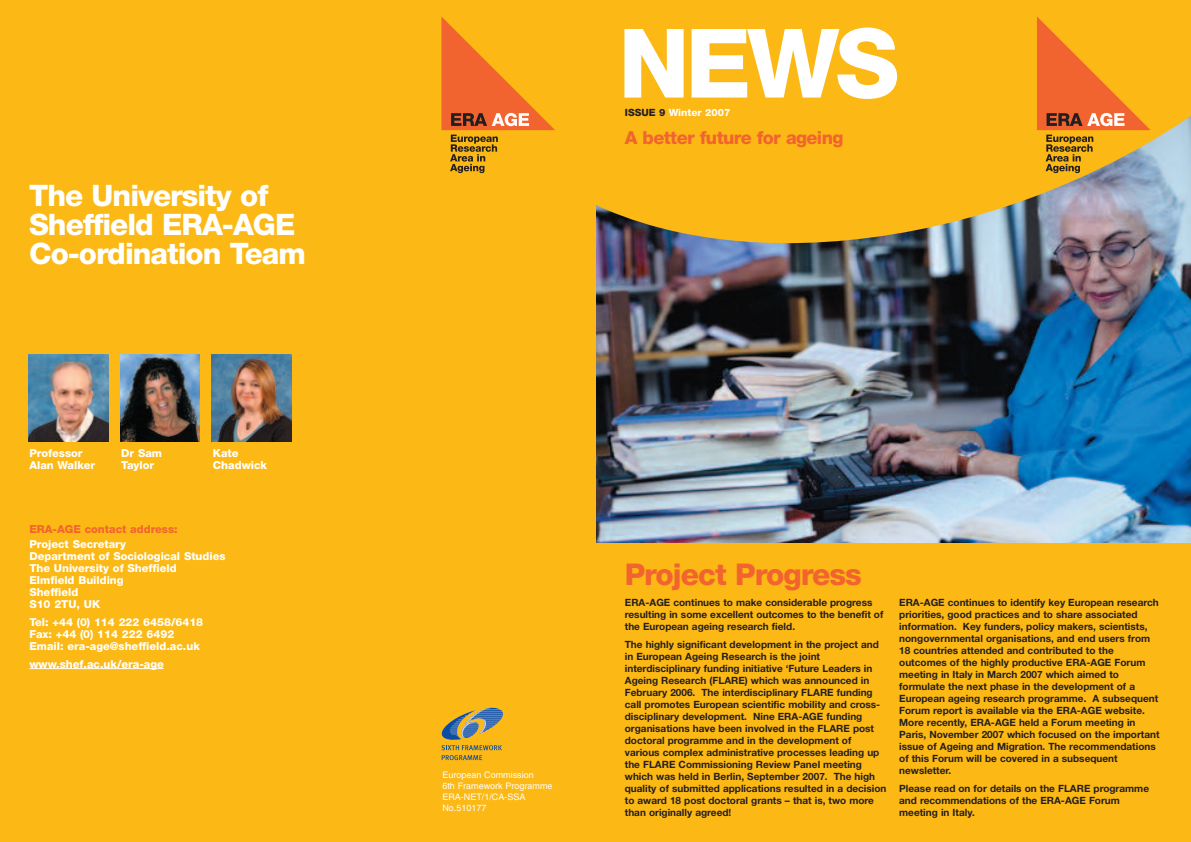
<style>
.page{position:relative;width:1191px;height:842px;background:#fff}
.page>*{position:absolute;margin:0;border:0;box-sizing:border-box;transform-origin:0 0}
.t1{font:800 96px "Helvetica Neue";color:#fff}
.t2{font:800 30px "Helvetica Neue";letter-spacing:-.03em;color:#f2642f}
.t3{font:800 29.6px/28.6px "Helvetica Neue";letter-spacing:-.03em;color:#fff}
.t4{font:800 18px "Helvetica Neue";letter-spacing:-.03em;color:#f2642f}
.t5{font:800 11px/12px "Helvetica Neue";color:#fff}
.t6{font:800 11px "Helvetica Neue";color:#f2642f}
.t7{font:700 10px/12px "Helvetica Neue";color:#231f20}
.t8{font:800 10px "Helvetica Neue";color:#fff}
.t9{font:9px/10.8px "Helvetica";color:#fff}
.s1{color:#231f20}
</style>
<div class="page">
<img style="left:595px;top:254px;width:596px;height:289px">
<div style="left:595px;top:543px;width:596px;height:299px;background:#fcb814"></div>
<svg style="left:595px;top:0;width:596px;height:254px;background:#e5b02e"></svg>
<div style="left:0;top:0;width:595px;height:842px;background:#fcb814"></div>
<svg style="left:441px;top:16px;width:114px;height:157px"></svg>
<svg style="left:29px;top:668px;width:27px;height:1px"></svg>
<hr style="left:56px;top:668px;width:108px;height:1px;background:#fff">
<svg style="left:441px;top:708px;width:62px;height:52px"></svg>
<img style="left:120px;top:354px;width:80px;height:88px">
<img style="left:28px;top:354px;width:80px;height:88px">
<svg style="left:1037px;top:16px;width:113px;height:157px;background:#e79429"></svg>
<img style="left:212px;top:354px;width:80px;height:88px">
<h3 class="t3" style="left:29px;top:184px;width:278px">The University of<br>Sheffield ERA-AGE<br>Co-ordination Team</h3>
<p class="t5" style="left:29px;top:448px;width:67px">Professor<br>Alan Walker</p>
<p class="t5" style="left:121px;top:448px;width:42px">Dr Sam<br>Taylor</p>
<p class="t5" style="left:213px;top:448px;width:56px">Kate<br>Chadwick</p>
<p class="t6" style="left:29px;top:525px;width:150px">ERA-AGE contact address:</p>
<p class="t5" style="left:29px;top:539px;width:198px">Project Secretary<br>Department of Sociological Studies<br>The University of Sheffield<br>Elmfield Building<br>Sheffield<br>S10 2TU, UK</p>
<p class="t5" style="left:29px;top:617px;width:175px">Tel: +44 (0) 114 222 6458/6418<br>Fax: +44 (0) 114 222 6492<br>Email: era-age@sheffield.ac.uk</p>
<p class="t5" style="left:29px;top:658px;width:136px">www.shef.ac.uk/era-age</p>
<h1 class="t1" style="left:618px;top:29px;width:282px">NEWS</h1>
<p class="t8" style="left:625px;top:109px;width:107px"><span class="s1">ISSUE 9</span> Winter 2007</p>
<h3 class="t4" style="left:625px;top:131px;width:220px">A better future for ageing</h3>
<p class="t9" style="left:442px;top:770px;width:112px">European Commission<br>6th Framework Programme<br>ERA-NET/1/CA-SSA<br>No.510177</p>
<h2 class="t2" style="left:624px;top:564px;width:239px">Project Progress</h2>
<p class="t7" style="left:625px;top:597px;width:260px">ERA-AGE continues to make considerable progress resulting in some excellent outcomes to the benefit of the European ageing research field.</p>
<p class="t7" style="left:625px;top:639px;width:263px">The highly significant development in the project and in European Ageing Research is the joint interdisciplinary funding initiative ‘Future Leaders in Ageing Research (FLARE) which was announced in February 2006. The interdisciplinary FLARE funding call promotes European scientific mobility and cross&shy;disciplinary development. Nine ERA-AGE funding organisations have been involved in the FLARE post doctoral programme and in the development of various complex administrative processes leading up the FLARE Commissioning Review Panel meeting which was held in Berlin, September 2007. The high quality of submitted applications resulted in a decision to award 18 post doctoral grants – that is, two more than originally agreed!</p>
<p class="t7" style="left:899px;top:597px;width:262px">ERA-AGE continues to identify key European research priorities, good practices and to share associated information. Key funders, policy makers, scientists, nongovernmental organisations, and end users from 18 countries attended and contributed to the outcomes of the highly productive ERA-AGE Forum meeting in Italy in March 2007 which aimed to formulate the next phase in the development of a European ageing research programme. A subsequent Forum report is available via the ERA-AGE website.<br>More recently, ERA-AGE held a Forum meeting in Paris, November 2007 which focused on the important issue of Ageing and Migration. The recommendations of this Forum will be covered in a subsequent newsletter.</p>
<p class="t7" style="left:899px;top:783px;width:251px">Please read on for details on the FLARE programme and recommendations of the ERA-AGE Forum meeting in Italy.</p>
</div>
